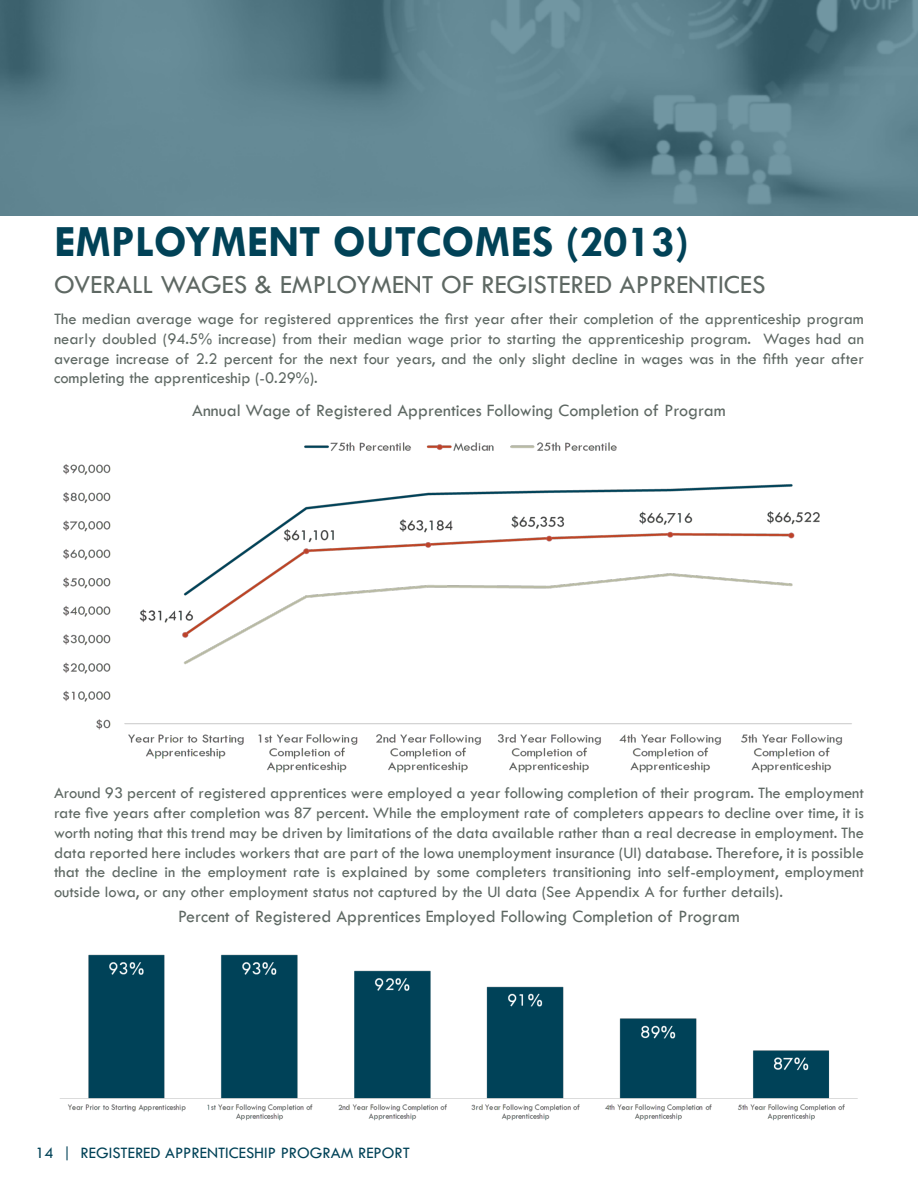
<style>
.page{position:relative;width:918px;height:1188px;background:#fff}
.page>*{position:absolute;margin:0;border:0;box-sizing:border-box;transform-origin:0 0}
.Headers{font:700 45px "Tw Cen";color:#014257}
.Headers-2{font:27px "Tw Cen";color:#5e6863}
.Chart_Table_Header{font:18px "Tw Cen";color:#5e6863}
.t1{font:16.5px/19.8px "Tw Cen";color:#5e6863;text-align:justify}
.t2{font:16.5px "Tw Cen";color:#014257}
</style>
<div class="page">
<img style="left:0;top:0;width:918px;height:215px">
<img style="left:63px;top:442px;width:789px;height:331px">
<img style="left:60px;top:954px;width:798px;height:167px">
<p class="Headers" style="left:54px;top:214px;width:637px">EMPLOYMENT OUTCOMES (2013)</p>
<p class="Headers-2" style="left:54px;top:268px;width:713px">OVERALL WAGES &amp; EMPLOYMENT OF REGISTERED APPRENTICES</p>
<p class="t1" style="left:54px;top:309px;width:812px">The median average wage for registered apprentices the first year after their completion of the apprenticeship program nearly doubled (94.5% increase) from their median wage prior to starting the apprenticeship program. Wages had an average increase of 2.2 percent for the next four years, and the only slight decline in wages was in the fifth year after completing the apprenticeship (-0.29%).</p>
<p class="Chart_Table_Header" style="left:192px;top:399px;width:535px">Annual Wage of Registered Apprentices Following Completion of Program</p>
<p class="t1" style="left:54px;top:783px;width:812px">Around 93 percent of registered apprentices were employed a year following completion of their program. The employment rate five years after completion was 87 percent. While the employment rate of completers appears to decline over time, it is worth noting that this trend may be driven by limitations of the data available rather than a real decrease in employment. The data reported here includes workers that are part of the Iowa unemployment insurance (UI) database. Therefore, it is possible that the decline in the employment rate is explained by some completers transitioning into self-employment, employment outside Iowa, or any other employment status not captured by the UI data (See Appendix A for further details).</p>
<p class="Chart_Table_Header" style="left:178px;top:906px;width:563px">Percent of Registered Apprentices Employed Following Completion of Program</p>
<p class="t2" style="left:35px;top:1143px;width:376px">14 | REGISTERED APPRENTICESHIP PROGRAM REPORT</p>
</div>
